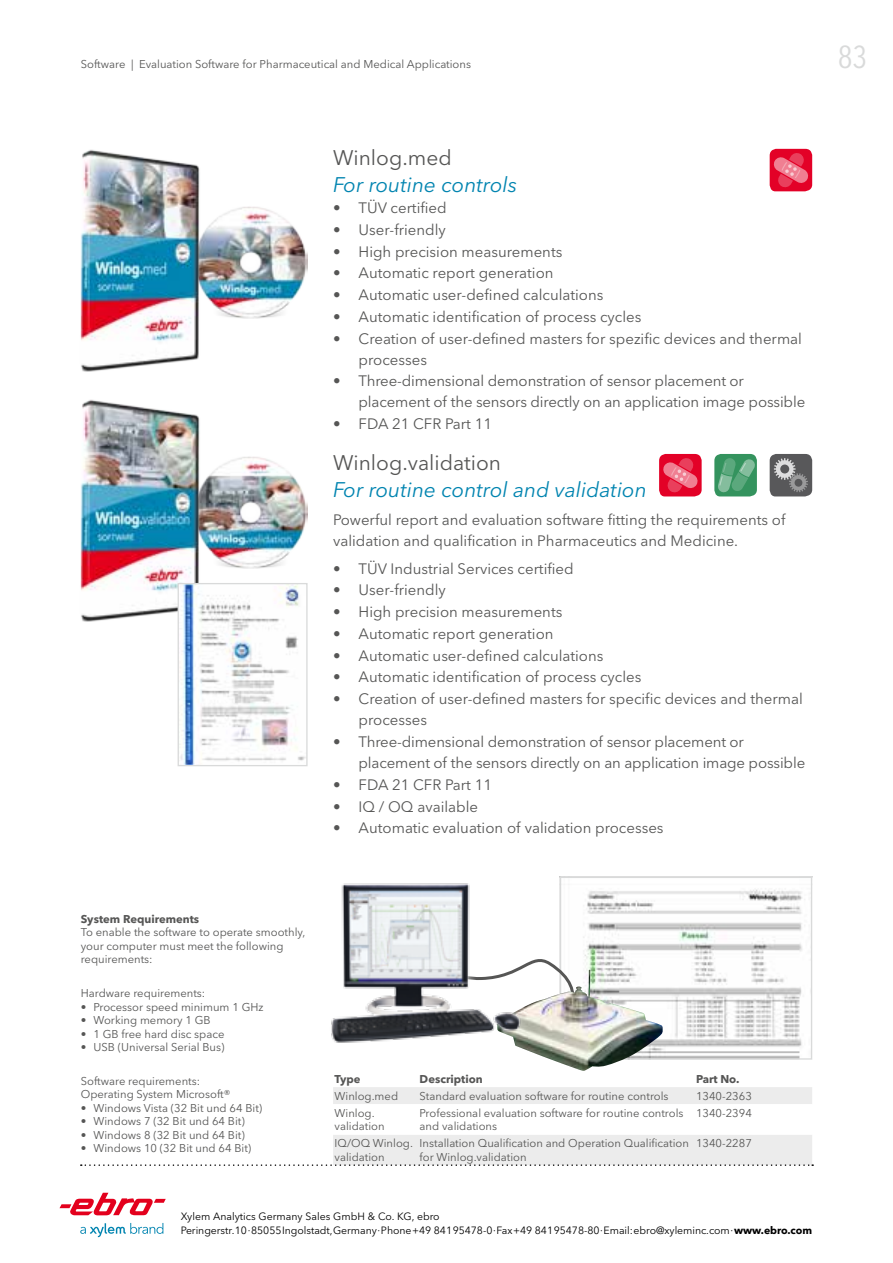
<style>
.page{position:relative;width:893px;height:1263px;background:#fff}
.page>*{position:absolute;margin:0;border:0;box-sizing:border-box;transform-origin:0 0}
.t1{font:condensed 31.5px "Avenir Next LT Pro";color:#d9dada}
.t2{font:italic 21px "Avenir Next LT Pro";color:#0084b0}
.t3{font:21px "Avenir Next LT Pro";color:#565655}
.t4{font:15px/21px "Avenir Next LT Pro";color:#565655}
.t5{font:11.25px/13.5px "Avenir Next LT Pro";color:#565655}
.t6{font:700 11.25px "Avenir Next LT Pro";color:#565655}
.t7{font:10.5px/13.5px "Avenir Next LT Pro";letter-spacing:-.005em;color:#000}
.s1{font-weight:700}
</style>
<div class="page">
<img style="left:583px;top:889px;width:219px;height:168px">
<div style="left:560px;top:877px;width:252px;height:182px;border:1px solid #d9dada"></div>
<svg style="left:549px;top:948px;width:46px;height:22px"></svg>
<img style="left:528px;top:970px;width:135px;height:101px">
<img style="left:331px;top:883px;width:218px;height:164px">
<img style="left:251px;top:207px;width:57px;height:112px">
<img style="left:80px;top:149px;width:171px;height:223px">
<img style="left:251px;top:457px;width:57px;height:112px">
<img style="left:80px;top:399px;width:171px;height:227px">
<svg style="left:81px;top:1087px;width:732px;height:79px"></svg>
<svg style="left:80px;top:1223px;width:83px;height:14px"></svg>
<svg style="left:60px;top:1193px;width:106px;height:22px"></svg>
<img style="left:180px;top:585px;width:126px;height:179px">
<div style="left:178px;top:583px;width:130px;height:183px;border:1px solid #d9dada"></div>
<svg style="left:770px;top:149px;width:42px;height:42px;background:#e83150"></svg>
<svg style="left:659px;top:454px;width:43px;height:42px;background:#e83452"></svg>
<svg style="left:714px;top:454px;width:43px;height:42px;background:#52a376"></svg>
<svg style="left:770px;top:454px;width:42px;height:42px;background:#737374"></svg>
<p class="t5" style="left:81px;top:57px;width:392px">Software | Evaluation Software for Pharmaceutical and Medical Applications</p>
<h1 class="t1" style="left:838px;top:38px;width:31px">83</h1>
<h2 class="t3" style="left:333px;top:145px;width:120px">Winlog.med</h2>
<h2 class="t2" style="left:333px;top:172px;width:186px">For routine controls</h2>
<p class="t4" style="left:333px;top:197px;width:115px">• TÜV certified</p>
<p class="t4" style="left:333px;top:219px;width:114px">• User-friendly</p>
<p class="t4" style="left:333px;top:241px;width:231px">• High precision measurements</p>
<p class="t4" style="left:333px;top:263px;width:222px">• Automatic report generation</p>
<p class="t4" style="left:333px;top:284px;width:272px">• Automatic user-defined calculations</p>
<p class="t4" style="left:333px;top:306px;width:310px">• Automatic identification of process cycles</p>
<p class="t4" style="left:359px;top:328px;width:445px;text-indent:-26px">• Creation of user-defined masters for spezific devices and thermal processes</p>
<p class="t4" style="left:359px;top:371px;width:448px;text-indent:-26px">• Three-dimensional demonstration of sensor placement or placement of the sensors directly on an application image possible</p>
<p class="t4" style="left:333px;top:413px;width:160px">• FDA 21 CFR Part 11</p>
<h2 class="t3" style="left:333px;top:450px;width:170px">Winlog.validation</h2>
<h2 class="t2" style="left:333px;top:477px;width:315px">For routine control and validation</h2>
<p class="t4" style="left:333px;top:509px;width:454px">Powerful report and evaluation software fitting the requirements of validation and qualification in Pharmaceutics and Medicine.</p>
<p class="t4" style="left:333px;top:558px;width:242px">• TÜV Industrial Services certified</p>
<p class="t4" style="left:333px;top:580px;width:114px">• User-friendly</p>
<p class="t4" style="left:333px;top:601px;width:231px">• High precision measurements</p>
<p class="t4" style="left:333px;top:623px;width:222px">• Automatic report generation</p>
<p class="t4" style="left:333px;top:645px;width:272px">• Automatic user-defined calculations</p>
<p class="t4" style="left:333px;top:667px;width:310px">• Automatic identification of process cycles</p>
<p class="t4" style="left:359px;top:688px;width:446px;text-indent:-26px">• Creation of user-defined masters for specific devices and thermal processes</p>
<p class="t4" style="left:359px;top:731px;width:448px;text-indent:-26px">• Three-dimensional demonstration of sensor placement or placement of the sensors directly on an application image possible</p>
<p class="t4" style="left:333px;top:774px;width:160px">• FDA 21 CFR Part 11</p>
<p class="t4" style="left:333px;top:796px;width:147px">• IQ / OQ available</p>
<p class="t4" style="left:333px;top:817px;width:332px">• Automatic evaluation of validation processes</p>
<p class="t6" style="left:81px;top:912px;width:120px">System Requirements</p>
<p class="t5" style="left:81px;top:926px;width:226px">To enable the software to operate smoothly, your computer must meet the following requirements:</p>
<p class="t5" style="left:81px;top:986px;width:126px">Hardware requirements:</p>
<p class="t5" style="left:81px;top:1000px;width:184px">• Processor speed minimum 1 GHz</p>
<p class="t5" style="left:81px;top:1013px;width:132px">• Working memory 1 GB</p>
<p class="t5" style="left:81px;top:1027px;width:145px">• 1 GB free hard disc space</p>
<p class="t5" style="left:81px;top:1040px;width:145px">• USB (Universal Serial Bus)</p>
<p class="t5" style="left:81px;top:1074px;width:151px">Software requirements:<br>Operating System Microsoft®</p>
<p class="t5" style="left:81px;top:1101px;width:183px">• Windows Vista (32 Bit und 64 Bit)</p>
<p class="t5" style="left:81px;top:1115px;width:166px">• Windows 7 (32 Bit und 64 Bit)</p>
<p class="t5" style="left:81px;top:1128px;width:166px">• Windows 8 (32 Bit und 64 Bit)</p>
<p class="t5" style="left:81px;top:1142px;width:172px">• Windows 10 (32 Bit und 64 Bit)</p>
<p class="t6" style="left:335px;top:1072px;width:27px">Type</p>
<p class="t6" style="left:420px;top:1072px;width:65px">Description</p>
<p class="t6" style="left:696px;top:1072px;width:45px">Part No.</p>
<p class="t5" style="left:335px;top:1089px;width:65px">Winlog.med</p>
<p class="t5" style="left:420px;top:1089px;width:250px">Standard evaluation software for routine controls</p>
<p class="t5" style="left:696px;top:1089px;width:57px">1340-2363</p>
<p class="t5" style="left:335px;top:1106px;width:51px">Winlog. validation</p>
<p class="t5" style="left:420px;top:1106px;width:265px">Professional evaluation software for routine controls and validations</p>
<p class="t5" style="left:696px;top:1106px;width:57px">1340-2394</p>
<p class="t5" style="left:335px;top:1137px;width:80px">IQ/OQ Winlog. validation</p>
<p class="t5" style="left:420px;top:1137px;width:271px">Installation Qualification and Operation Qualification for Winlog.validation</p>
<p class="t5" style="left:696px;top:1137px;width:57px">1340-2287</p>
<p class="t7" style="left:181px;top:1210px;width:633px">Xylem Analytics Germany Sales GmbH &amp; Co. KG, ebro<br>Peringerstr. 10 ∙ 85055 Ingolstadt, Germany ∙ Phone +49 841 95478-0 ∙ Fax +49 841 95478-80 ∙ Email: ebro@xyleminc.com ∙ <span class="s1">www.ebro.com</span></p>
</div>
